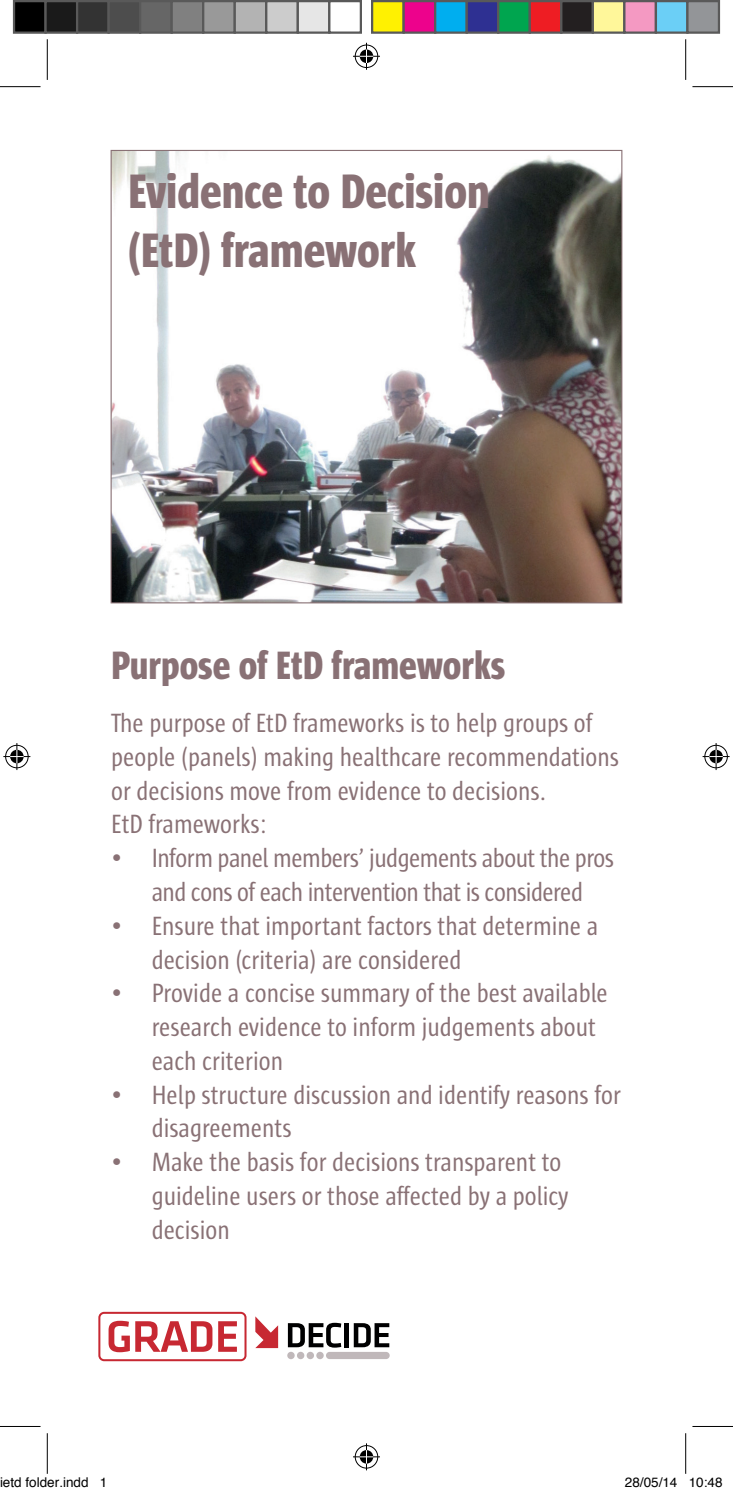
<style>
.page{position:relative;width:733px;height:1494px;background:#fff}
.page>*{position:absolute;margin:0;border:0;box-sizing:border-box;transform-origin:0 0}
.t1{font:800 49.5px/59.4px "Sun Cd";color:#897175}
.t2{font:800 40.5px "Sun Cd";color:#897175}
.t3{font:27px/33.8px "Sun Cd";color:#897175}
.t4{font:27px/33.8px "Sun Cd";letter-spacing:-.02em;color:#897175;text-align:center}
.t5{font:13.5px "Helvetica";color:#000}
</style>
<div class="page">
<img style="left:112px;top:152px;width:508px;height:449px">
<svg style="left:288px;top:1322px;width:53px;height:25px"></svg>
<div style="left:344px;top:1323px;width:5px;height:24px;background:#000001"></div>
<svg style="left:353px;top:1323px;width:36px;height:24px"></svg>
<div style="left:287px;top:1351px;width:7px;height:8px;background:#c0b8ba;border-radius:50%"></div>
<div style="left:297px;top:1351px;width:7px;height:8px;background:#c0b8ba;border-radius:50%"></div>
<div style="left:306px;top:1351px;width:8px;height:8px;background:#c0b8ba;border-radius:50%"></div>
<div style="left:316px;top:1351px;width:7px;height:8px;background:#c0b8ba;border-radius:50%"></div>
<div style="left:326px;top:1351px;width:63px;height:8px;background:#c0b8ba;border-radius:4px"></div>
<svg style="left:98px;top:1311px;width:148px;height:50px"></svg>
<svg style="left:255px;top:1316px;width:23px;height:32px"></svg>
<hr style="left:0;top:86px;width:40px;height:1px;background:#000">
<hr style="left:692px;top:86px;width:40px;height:1px;background:#000">
<hr style="left:0;top:1426px;width:40px;height:1px;background:#000">
<hr style="left:692px;top:1426px;width:40px;height:1px;background:#000">
<hr style="left:47px;top:39px;width:1px;height:41px;background:#000">
<hr style="left:47px;top:1433px;width:1px;height:40px;background:#000">
<hr style="left:685px;top:39px;width:1px;height:41px;background:#000">
<hr style="left:685px;top:1433px;width:1px;height:40px;background:#000">
<svg style="left:353px;top:43px;width:27px;height:27px"></svg>
<svg style="left:353px;top:1443px;width:27px;height:27px"></svg>
<svg style="left:3px;top:743px;width:27px;height:27px"></svg>
<svg style="left:702px;top:743px;width:27px;height:27px"></svg>
<div style="left:14px;top:1px;width:32px;height:32px;background:#000"></div>
<div style="left:13px;top:0;width:34px;height:34px;border:2px solid #595959"></div>
<div style="left:46px;top:1px;width:31px;height:32px;background:#1a1a1a"></div>
<div style="left:44px;top:0;width:34px;height:34px;border:2px solid #595959"></div>
<div style="left:77px;top:1px;width:32px;height:32px;background:#333"></div>
<div style="left:76px;top:0;width:34px;height:34px;border:2px solid #595959"></div>
<div style="left:109px;top:1px;width:31px;height:32px;background:#4d4d4d"></div>
<div style="left:107px;top:0;width:34px;height:34px;border:2px solid #595959"></div>
<div style="left:140px;top:1px;width:32px;height:32px;background:#666"></div>
<div style="left:139px;top:0;width:34px;height:34px;border:2px solid #595959"></div>
<div style="left:172px;top:1px;width:31px;height:32px;background:#808080"></div>
<div style="left:170px;top:0;width:34px;height:34px;border:2px solid #595959"></div>
<div style="left:203px;top:1px;width:32px;height:32px;background:#999"></div>
<div style="left:202px;top:0;width:34px;height:34px;border:2px solid #595959"></div>
<div style="left:235px;top:1px;width:31px;height:32px;background:#b3b3b3"></div>
<div style="left:233px;top:0;width:34px;height:34px;border:2px solid #595959"></div>
<div style="left:266px;top:1px;width:32px;height:32px;background:#ccc"></div>
<div style="left:265px;top:0;width:34px;height:34px;border:2px solid #595959"></div>
<div style="left:298px;top:1px;width:31px;height:32px;background:#e6e6e6"></div>
<div style="left:296px;top:0;width:34px;height:34px;border:2px solid #595959"></div>
<div style="left:328px;top:0;width:34px;height:34px;border:2px solid #595959"></div>
<div style="left:372px;top:1px;width:31px;height:32px;background:#fff101"></div>
<div style="left:371px;top:0;width:33px;height:34px;border:2px solid #595959"></div>
<div style="left:403px;top:1px;width:32px;height:32px;background:#ed028c"></div>
<div style="left:402px;top:0;width:34px;height:34px;border:2px solid #595959"></div>
<div style="left:435px;top:1px;width:31px;height:32px;background:#00aeef"></div>
<div style="left:434px;top:0;width:33px;height:34px;border:2px solid #595959"></div>
<div style="left:466px;top:1px;width:32px;height:32px;background:#2e3092"></div>
<div style="left:465px;top:0;width:34px;height:34px;border:2px solid #595959"></div>
<div style="left:498px;top:1px;width:31px;height:32px;background:#00a54f"></div>
<div style="left:497px;top:0;width:33px;height:34px;border:2px solid #595959"></div>
<div style="left:529px;top:1px;width:32px;height:32px;background:#ee1d23"></div>
<div style="left:528px;top:0;width:34px;height:34px;border:2px solid #595959"></div>
<div style="left:561px;top:1px;width:31px;height:32px;background:#231f20"></div>
<div style="left:560px;top:0;width:33px;height:34px;border:2px solid #595959"></div>
<div style="left:592px;top:1px;width:32px;height:32px;background:#fff79a"></div>
<div style="left:591px;top:0;width:34px;height:34px;border:2px solid #595959"></div>
<div style="left:624px;top:1px;width:31px;height:32px;background:#f499c2"></div>
<div style="left:623px;top:0;width:33px;height:34px;border:2px solid #595959"></div>
<div style="left:655px;top:1px;width:32px;height:32px;background:#6bcff6"></div>
<div style="left:654px;top:0;width:34px;height:34px;border:2px solid #595959"></div>
<div style="left:687px;top:1px;width:31px;height:32px;background:#939598"></div>
<div style="left:686px;top:0;width:33px;height:34px;border:2px solid #595959"></div>
<h1 class="t1" style="left:128px;top:162px;width:363px">Evidence to Decision (EtD) framework</h1>
<h2 class="t2" style="left:111px;top:644px;width:395px">Purpose of EtD frameworks</h2>
<p class="t3" style="left:111px;top:707px;width:509px">The purpose of EtD frameworks is to help groups of people (panels) making healthcare recommendations or decisions move from evidence to decisions.<br>EtD frameworks:</p>
<p class="t4" style="left:111px;top:842px;width:504px">• Inform panel members’ judgements about the pros and cons of each intervention that is considered</p>
<p class="t3" style="left:152px;top:909px;width:448px;text-indent:-40px">• Ensure that important factors that determine a decision (criteria) are considered</p>
<p class="t3" style="left:152px;top:977px;width:457px;text-indent:-40px">• Provide a concise summary of the best available research evidence to inform judgements about each criterion</p>
<p class="t3" style="left:152px;top:1078px;width:471px;text-indent:-40px">• Help structure discussion and identify reasons for disagreements</p>
<p class="t3" style="left:152px;top:1145px;width:418px;text-indent:-40px">• Make the basis for decisions transparent to guideline users or those affected by a policy decision</p>
<p class="t5" style="left:0;top:1472px;width:109px">ietd folder.indd 1</p>
<p class="t5" style="left:624px;top:1472px;width:99px">28/05/14 10:48</p>
</div>
